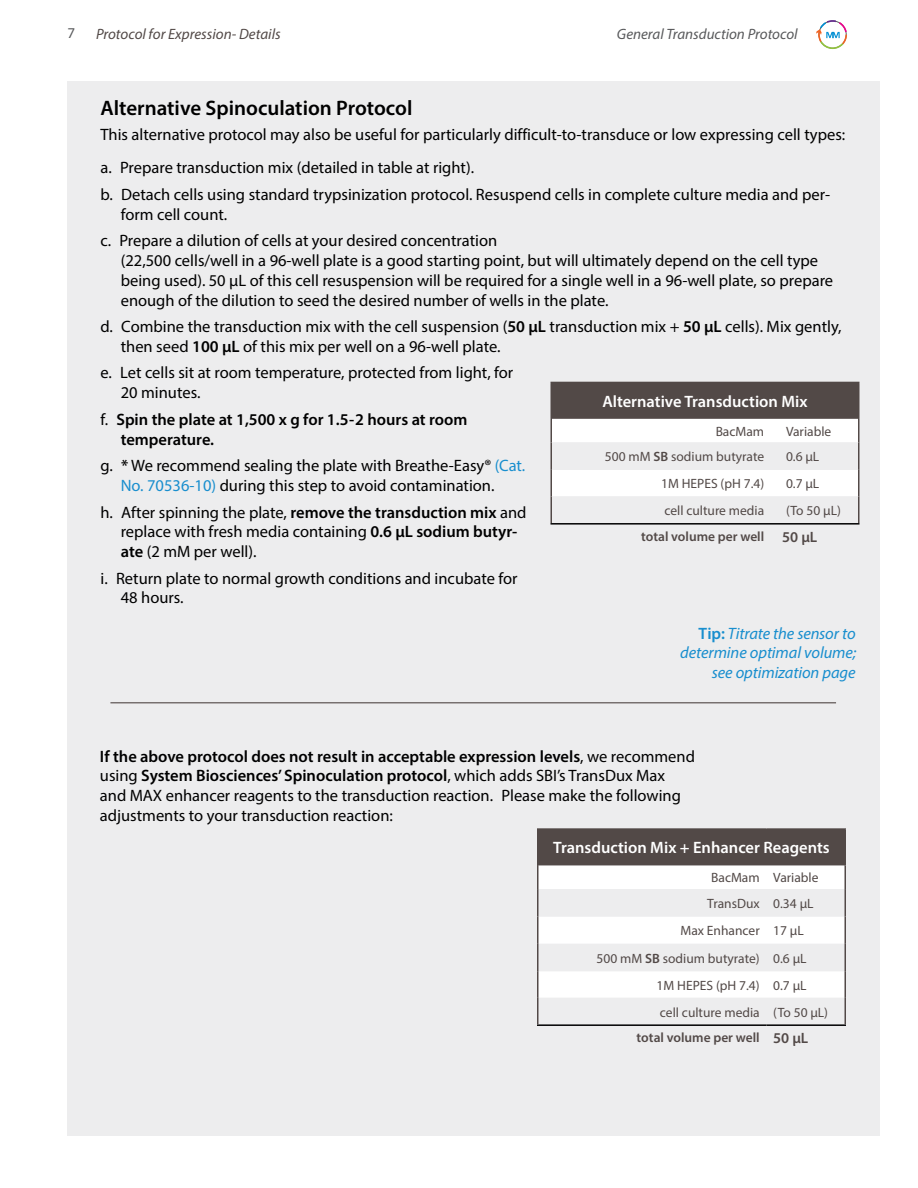
<style>
.page{position:relative;width:918px;height:1188px;background:#fff}
.page>*{position:absolute;margin:0;border:0;box-sizing:border-box;transform-origin:0 0}
.H2_Sub_Section{font:600 21px "Myriad Pro";color:#000}
.Body_Text{font:16.5px/19.8px "Myriad Pro";color:#000}
.Tip_text{font:italic 16.5px/19.8px "Myriad Pro";letter-spacing:-.005em;color:#188ece;text-align:right}
.TBL_Header-reactions{font:600 16.5px "Myriad Pro";color:#fff}
.t1{font:600 16.5px/19.8px "Myriad Pro";color:#000}
.Running_Head{font:italic 15px "Myriad Pro";color:#524947}
.t2{font:italic 15px "Myriad Pro";color:#58595b}
.Sidebar_Body_Text{font:600 15px "Myriad Pro";color:#524947}
.TBL_Cell_Body-left_align{font:600 15px "Myriad Pro";color:#524947}
.t3{font:15px "Myriad Pro";color:#58595b}
.TBL_Cell_Body-right_align{font:13.5px "Myriad Pro";color:#524947}
.TBL_Cell_Body-left_align-2{font:13.5px "Myriad Pro";color:#524947}
.TBL_Cell_Body-right_align-2{font:600 13.5px "Myriad Pro";color:#524947}
.s1{font-weight:600}
.s2{font-weight:400}
.s3{color:#188ece}
.s4{font-weight:600;font-style:normal}
</style>
<div class="page">
<svg style="left:816px;top:20px;width:31px;height:29px"></svg>
<div style="left:68px;top:81px;width:812px;height:1055px;background:#ededee"></div>
<hr style="left:110px;top:702px;width:726px;height:1px;background:#524947">
<div style="left:551px;top:382px;width:308px;height:37px;background:#524947"></div>
<svg style="left:552px;top:419px;width:306px;height:77px"></svg>
<hr style="left:550px;top:382px;width:221px;height:1px;background:#524947">
<hr style="left:550px;top:383px;width:2px;height:36px;background:#524947">
<hr style="left:771px;top:382px;width:89px;height:1px;background:#524947">
<hr style="left:858px;top:383px;width:2px;height:36px;background:#524947">
<hr style="left:550px;top:523px;width:221px;height:2px;background:#000">
<hr style="left:771px;top:523px;width:89px;height:2px;background:#000">
<hr style="left:550px;top:419px;width:2px;height:23px;background:#524947">
<hr style="left:858px;top:419px;width:2px;height:23px;background:#524947">
<hr style="left:550px;top:442px;width:2px;height:28px;background:#524947">
<hr style="left:858px;top:442px;width:2px;height:28px;background:#524947">
<hr style="left:550px;top:470px;width:2px;height:26px;background:#524947">
<hr style="left:858px;top:470px;width:2px;height:26px;background:#524947">
<hr style="left:550px;top:496px;width:2px;height:27px;background:#524947">
<hr style="left:858px;top:496px;width:2px;height:27px;background:#524947">
<div style="left:538px;top:829px;width:307px;height:36px;background:#524947"></div>
<hr style="left:537px;top:828px;width:229px;height:2px;background:#524947">
<hr style="left:537px;top:830px;width:1px;height:35px;background:#524947">
<hr style="left:766px;top:828px;width:80px;height:2px;background:#524947">
<hr style="left:844px;top:830px;width:2px;height:35px;background:#524947">
<hr style="left:537px;top:1024px;width:229px;height:2px;background:#000">
<hr style="left:766px;top:1024px;width:80px;height:2px;background:#000">
<hr style="left:844px;top:865px;width:2px;height:24px;background:#524947">
<hr style="left:844px;top:889px;width:2px;height:27px;background:#524947">
<hr style="left:844px;top:916px;width:2px;height:28px;background:#524947">
<hr style="left:844px;top:944px;width:2px;height:27px;background:#524947">
<hr style="left:844px;top:971px;width:2px;height:27px;background:#524947">
<svg style="left:537px;top:865px;width:308px;height:160px"></svg>
<hr style="left:844px;top:998px;width:2px;height:26px;background:#524947">
<p class="t3" style="left:68px;top:24px;width:9px">7</p>
<p class="Running_Head" style="left:96px;top:25px;width:186px">Protocol for Expression- Details</p>
<p class="t2" style="left:617px;top:25px;width:182px">General Transduction Protocol</p>
<p class="H2_Sub_Section" style="left:100px;top:94px;width:313px">Alternative Spinoculation Protocol</p>
<p class="Body_Text" style="left:100px;top:124px;width:746px">This alternative protocol may also be useful for particularly difficult-to-transduce or low expressing cell types:</p>
<p class="Body_Text" style="left:100px;top:158px;width:375px">a. Prepare transduction mix (detailed in table at right).</p>
<p class="Body_Text" style="left:121px;top:184px;width:711px;text-indent:-20px">b. Detach cells using standard trypsinization protocol. Resuspend cells in complete culture media and per&shy;form cell count.</p>
<p class="Body_Text" style="left:121px;top:230px;width:714px;text-indent:-20px">c. Prepare a dilution of cells at your desired concentration<br>(22,500 cells/well in a 96-well plate is a good starting point, but will ultimately depend on the cell type being used). 50 μL of this cell resuspension will be required for a single well in a 96-well plate, so prepare enough of the dilution to seed the desired number of wells in the plate.</p>
<p class="Body_Text" style="left:121px;top:316px;width:722px;text-indent:-20px">d. Combine the transduction mix with the cell suspension (<span class="s1">50 μL</span> transduction mix + <span class="s1">50 μL</span> cells). Mix gently, then seed <span class="s1">100 μL</span> of this mix per well on a 96-well plate.</p>
<p class="Body_Text" style="left:121px;top:363px;width:394px;text-indent:-20px">e. Let cells sit at room temperature, protected from light, for<br>20 minutes.</p>
<p class="t1" style="left:121px;top:409px;width:348px;text-indent:-20px"><span class="s2">f.</span> Spin the plate at 1,500 x g for 1.5-2 hours at room temperature.</p>
<p class="Body_Text" style="left:121px;top:455px;width:406px;text-indent:-20px">g. <span class="s1">*</span> We recommend sealing the plate with Breathe-Easy® <span class="s3">(Cat.<br>No. 70536-10)</span> during this step to avoid contamination.</p>
<p class="Body_Text" style="left:121px;top:502px;width:407px;text-indent:-20px">h. After spinning the plate, <span class="s1">remove the transduction mix</span> and replace with fresh media containing <span class="s1">0.6 μL sodium butyr&shy;ate</span> (2 mM per well).</p>
<p class="Body_Text" style="left:121px;top:568px;width:398px;text-indent:-20px">i. Return plate to normal growth conditions and incubate for<br>48 hours.</p>
<p class="TBL_Header-reactions" style="left:602px;top:391px;width:207px">Alternative Transduction Mix</p>
<p class="TBL_Cell_Body-right_align" style="left:716px;top:423px;width:50px">BacMam</p>
<p class="TBL_Cell_Body-left_align-2" style="left:786px;top:423px;width:47px">Variable</p>
<p class="TBL_Cell_Body-right_align" style="left:605px;top:448px;width:161px">500 mM <span class="s1">SB</span> sodium butyrate</p>
<p class="TBL_Cell_Body-left_align-2" style="left:786px;top:448px;width:35px">0.6 μL</p>
<p class="TBL_Cell_Body-right_align" style="left:661px;top:475px;width:105px">1M HEPES (pH 7.4)</p>
<p class="TBL_Cell_Body-left_align-2" style="left:786px;top:475px;width:35px">0.7 μL</p>
<p class="TBL_Cell_Body-right_align" style="left:664px;top:502px;width:101px">cell culture media</p>
<p class="TBL_Cell_Body-left_align-2" style="left:786px;top:502px;width:56px">(To 50 μL)</p>
<p class="TBL_Cell_Body-right_align-2" style="left:641px;top:528px;width:125px">total volume per well</p>
<p class="Sidebar_Body_Text" style="left:782px;top:527px;width:37px">50 μL</p>
<p class="Tip_text" style="left:680px;top:623px;width:178px"><span class="s4">Tip:</span> Titrate the sensor to determine optimal volume; see optimization page</p>
<p class="Body_Text" style="left:100px;top:746px;width:597px"><span class="s1">If the above protocol does not result in acceptable expression levels</span>, we recommend using <span class="s1">System Biosciences’ Spinoculation protocol</span>, which adds SBI’s TransDux Max and MAX enhancer reagents to the transduction reaction. Please make the following adjustments to your transduction reaction:</p>
<p class="TBL_Header-reactions" style="left:553px;top:837px;width:278px">Transduction Mix + Enhancer Reagents</p>
<p class="TBL_Cell_Body-right_align" style="left:711px;top:869px;width:50px">BacMam</p>
<p class="TBL_Cell_Body-left_align-2" style="left:773px;top:869px;width:47px">Variable</p>
<p class="TBL_Cell_Body-right_align" style="left:707px;top:895px;width:54px">TransDux</p>
<p class="TBL_Cell_Body-left_align-2" style="left:773px;top:895px;width:42px">0.34 μL</p>
<p class="TBL_Cell_Body-right_align" style="left:680px;top:922px;width:81px">Max Enhancer</p>
<p class="TBL_Cell_Body-left_align-2" style="left:773px;top:922px;width:32px">17 μL</p>
<p class="TBL_Cell_Body-right_align" style="left:597px;top:950px;width:165px">500 mM <span class="s1">SB</span> sodium butyrate)</p>
<p class="TBL_Cell_Body-left_align-2" style="left:773px;top:950px;width:35px">0.6 μL</p>
<p class="TBL_Cell_Body-right_align" style="left:657px;top:977px;width:105px">1M HEPES (pH 7.4)</p>
<p class="TBL_Cell_Body-left_align-2" style="left:773px;top:977px;width:35px">0.7 μL</p>
<p class="TBL_Cell_Body-right_align" style="left:660px;top:1004px;width:101px">cell culture media</p>
<p class="TBL_Cell_Body-left_align-2" style="left:773px;top:1004px;width:56px">(To 50 μL)</p>
<p class="TBL_Cell_Body-right_align-2" style="left:637px;top:1029px;width:125px">total volume per well</p>
<p class="TBL_Cell_Body-left_align" style="left:773px;top:1029px;width:37px">50 μL</p>
</div>
